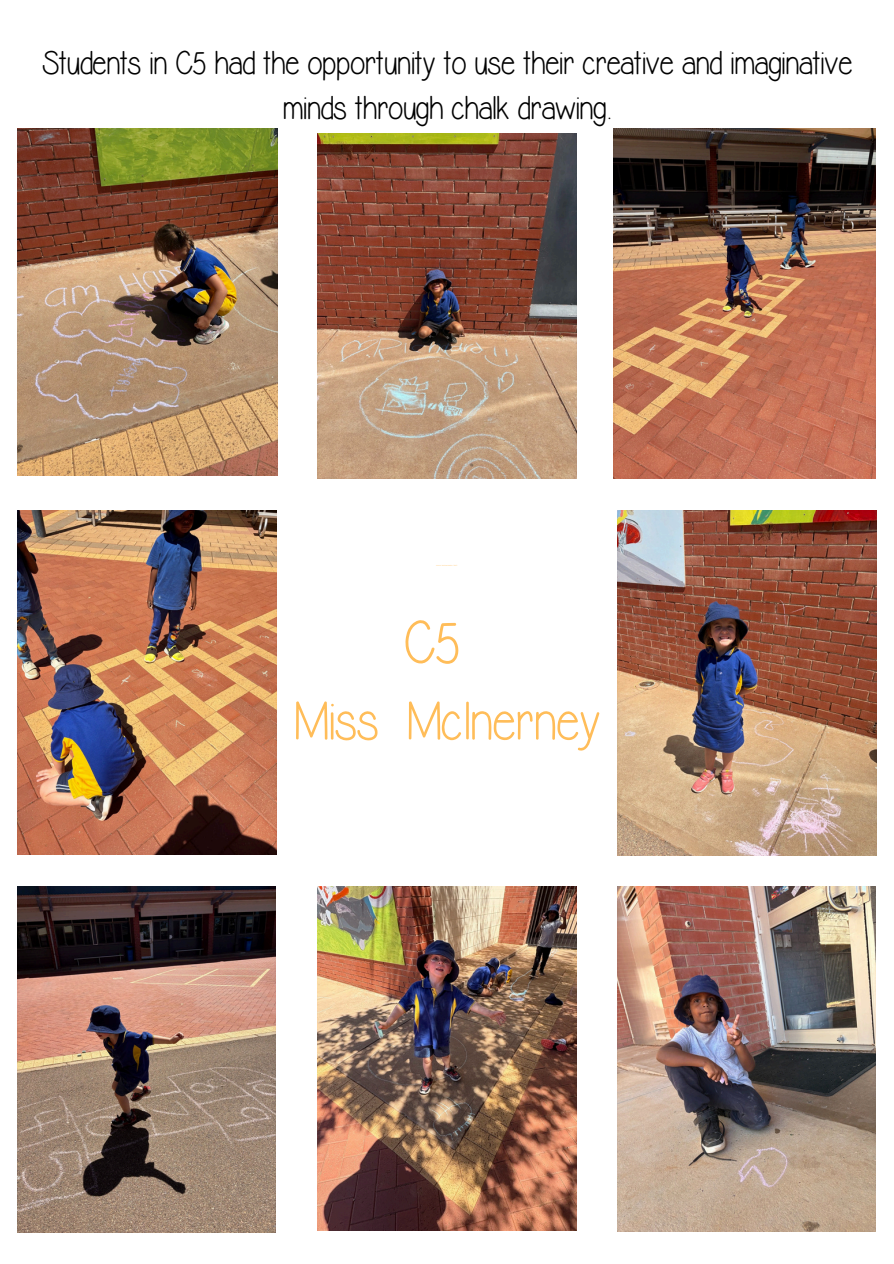
<style>
.page{position:relative;width:894px;height:1264px;background:#fff}
.page>*{position:absolute;margin:0;border:0;box-sizing:border-box;transform-origin:0 0}
.t1{font:60px "Alexis Marie";color:#ffbd59}
.t2{font:54px "Alexis Marie";color:#ffbd59}
.t3{font:32.85px/45px "Alexis Marie";color:#000;text-align:center}
</style>
<div class="page">
<img style="left:317px;top:886px;width:259px;height:344px">
<img style="left:617px;top:510px;width:259px;height:345px">
<img style="left:17px;top:886px;width:259px;height:346px">
<img style="left:617px;top:886px;width:258px;height:345px">
<img style="left:317px;top:134px;width:259px;height:344px">
<img style="left:17px;top:510px;width:259px;height:345px">
<img style="left:613px;top:128px;width:262px;height:350px">
<img style="left:17px;top:128px;width:260px;height:347px">
<p class="t3" style="left:42px;top:42px;width:811px">Students in C5 had the opportunity to use their creative and imaginative minds through chalk drawing.</p>
<h2 class="t1" style="left:403px;top:612px;width:57px">C5</h2>
<h2 class="t2" style="left:293px;top:693px;width:308px">Miss McInerney</h2>
</div>
